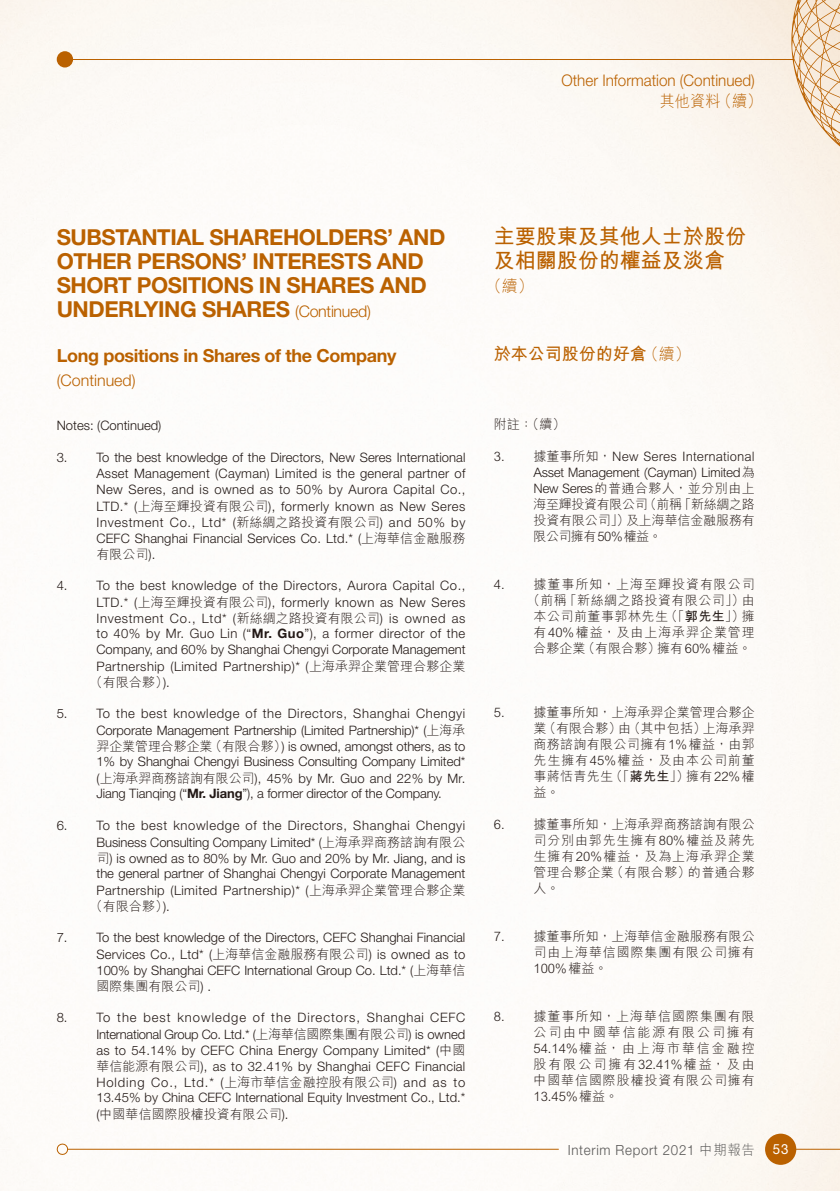
<style>
.page{position:relative;width:840px;height:1191px;background:#fff}
.page>*{position:absolute;margin:0;border:0;box-sizing:border-box;transform-origin:0 0}
.Subhead_1{font:700 22px/24px "Helvetica Neue LT Std";letter-spacing:-.02em;color:#ba6100}
.副標題1{font:700 21px/24px "M Hei HK";color:#ba6100}
.Subhead_2{font:700 18px "Helvetica Neue LT Std";letter-spacing:-.02em;color:#ba6100}
.副標題2{font:700 17px "M Hei HK";color:#ba6100}
.Subhead_2-2{font:300 16px "Helvetica Neue LT Std";color:#ba6100;scale:.95 1}
.Subhead_2-3{font:300 16px "Helvetica Neue LT Std";color:#ba6100}
.副標題1-2{font:300 16px "M Hei HK";color:#ba6100;scale:.95 1}
.副標題1-3{font:300 16px "M Hei HK";color:#ba6100}
.t1{font:300 14px "Helvetica Neue LT Std";letter-spacing:.05em;color:#595857;scale:.95 1}
.t2{font:14px "Helvetica Neue LT Std";color:#fff;scale:.95 1}
.Notes{font:300 13px/16px "Helvetica Neue LT Std";color:#231916;text-align:justify}
.附註{font:300 13px/16px "M Hei HK";letter-spacing:.035em;color:#231916;text-align:justify}
.Notes-2{font:300 13px/16px "Helvetica Neue LT Std";letter-spacing:.035em;color:#231916}
.Notes-3{font:300 13px "Helvetica Neue LT Std";letter-spacing:.05em;color:#231916}
.Notes-4{font:300 13px "M Hei HK";color:#231916}
.s1{font-weight:300;font-size:16px}
.s2{font-family:"M Hei HK"}
.s3{font-weight:700}
.s4{font-family:"Helvetica Neue LT Std"}
</style>
<div class="page">
<img style="left:1px;top:0;width:838px;height:1191px">
<hr style="left:68px;top:1148px;width:490px;height:1px;background:#ba6100">
<svg style="left:56px;top:1142px;width:13px;height:13px"></svg>
<hr style="left:790px;top:1148px;width:49px;height:1px;background:#ba6100">
<div style="left:764px;top:1133px;width:31px;height:31px;background:#ba6100;border-radius:50%"></div>
<div style="left:57px;top:51px;width:16px;height:16px;background:#ba6100;border-radius:50%"></div>
<hr style="left:72px;top:59px;width:721px;height:1px;background:#ba6100">
<svg style="left:789px;top:0;width:50px;height:175px"></svg>
<p class="Subhead_2-2" style="left:561px;top:70px;width:205px">Other Information (Continued)</p>
<p class="副標題1-2" style="left:659px;top:93px;width:110px">其他資料（續）</p>
<p class="Subhead_1" style="left:57px;top:225px;width:390px">SUBSTANTIAL SHAREHOLDERS’ AND<br>OTHER PERSONS’ INTERESTS AND<br>SHORT POSITIONS IN SHARES AND<br>UNDERLYING SHARES <span class="s1">(Continued)</span></p>
<p class="Subhead_2" style="left:57px;top:344px;width:341px">Long positions in Shares of the Company</p>
<p class="Subhead_2-3" style="left:57px;top:370px;width:80px">(Continued)</p>
<p class="Notes" style="left:57px;top:417px;width:106px">Notes: (Continued)</p>
<p class="Notes" style="left:96px;top:449px;width:370px;text-indent:-40px">3. To the best knowledge of the Directors, New Seres International Asset Management (Cayman) Limited is the general partner of New Seres, and is owned as to 50% by Aurora Capital Co., LTD.* (<span class="s2">上海至輝投資有限公司</span>), formerly known as New Seres Investment Co., Ltd* (<span class="s2">新絲綢之路投資有限公司</span>) and 50% by CEFC Shanghai Financial Services Co. Ltd.* (<span class="s2">上海華信金融服務有限公司</span>).</p>
<p class="Notes-2" style="left:57px;top:577px;width:410px">4. To the best knowledge of the Directors, Aurora Capital Co.,</p>
<p class="Notes-2" style="left:96px;top:593px;width:370px">LTD.* (<span class="s2">上海至輝投資有限公司</span>), formerly known as New Seres</p>
<p class="Notes-3" style="left:96px;top:610px;width:370px">Investment Co., Ltd* (<span class="s2">新絲綢之路投資有限公司</span>) is owned as</p>
<p class="Notes-2" style="left:96px;top:625px;width:370px">to 40% by Mr. Guo Lin (“<span class="s3">Mr. Guo</span>”), a former director of the</p>
<p class="Notes" style="left:96px;top:641px;width:370px">Company, and 60% by Shanghai Chengyi Corporate Management</p>
<p class="Notes-2" style="left:96px;top:657px;width:370px">Partnership (Limited Partnership)* (<span class="s2">上海承羿企業管理合夥企業</span></p>
<p class="Notes-4" style="left:90px;top:675px;width:81px">（有限合夥）<span class="s4">).</span></p>
<p class="Notes" style="left:96px;top:705px;width:370px;text-indent:-40px">5. To the best knowledge of the Directors, Shanghai Chengyi Corporate Management Partnership (Limited Partnership)* (<span class="s2">上海承羿企業管理合夥企業（有限合夥）</span>) is owned, amongst others, as to 1% by Shanghai Chengyi Business Consulting Company Limited*</p>
<p class="Notes" style="left:96px;top:770px;width:370px;line-height:15.2px">(<span class="s2">上海承羿商務諮詢有限公司</span>), 45% by Mr. Guo and 22% by Mr.<br>Jiang Tianqing (“<span class="s3">Mr. Jiang</span>”), a former director of the Company.</p>
<p class="Notes" style="left:96px;top:817px;width:370px;text-indent:-40px">6. To the best knowledge of the Directors, Shanghai Chengyi Business Consulting Company Limited* (<span class="s2">上海承羿商務諮詢有限公司</span>) is owned as to 80% by Mr. Guo and 20% by Mr. Jiang, and is the general partner of Shanghai Chengyi Corporate Management</p>
<p class="Notes-2" style="left:90px;top:881px;width:377px;text-indent:6px">Partnership (Limited Partnership)* (<span class="s2">上海承羿企業管理合夥企業（有限合夥）</span>).</p>
<p class="Notes" style="left:96px;top:929px;width:370px;text-indent:-40px">7. To the best knowledge of the Directors, CEFC Shanghai Financial Services Co., Ltd* (<span class="s2">上海華信金融服務有限公司</span>) is owned as to 100% by Shanghai CEFC International Group Co. Ltd.* (<span class="s2">上海華信國際集團有限公司</span>) .</p>
<p class="Notes" style="left:96px;top:1009px;width:370px;text-indent:-40px">8. To the best knowledge of the Directors, Shanghai CEFC International Group Co. Ltd.* (<span class="s2">上海華信國際集團有限公司</span>) is owned as to 54.14% by CEFC China Energy Company Limited* (<span class="s2">中國華信能源有限公司</span>), as to 32.41% by Shanghai CEFC Financial Holding Co., Ltd.* (<span class="s2">上海市華信金融控股有限公司</span>) and as to 13.45% by China CEFC International Equity Investment Co., Ltd.*</p>
<p class="Notes-4" style="left:96px;top:1107px;width:193px"><span class="s4">(</span>中國華信國際股權投資有限公司<span class="s4">).</span></p>
<p class="副標題1" style="left:493px;top:222px;width:253px">主要股東及其他人士於股份及相關股份的權益及淡倉</p>
<p class="副標題1-3" style="left:485px;top:277px;width:49px">（續）</p>
<p class="副標題2" style="left:493px;top:341px;width:198px">於本公司股份的好倉<span class="s1">（續）</span></p>
<p class="附註" style="left:493px;top:416px;width:73px">附註：（續）</p>
<p class="附註" style="left:533px;top:448px;width:223px;text-indent:-40px">3. 據董事所知，New Seres International Asset Management (Cayman) Limited為New Seres的普通合夥人，並分別由上海至輝投資有限公司（前稱「新絲綢之路投資有限公司」）及上海華信金融服務有限公司擁有50%權益。</p>
<p class="附註" style="left:493px;top:576px;width:262px;text-align:right">4. 據董事所知，上海至輝投資有限公司（前稱「新絲綢之路投資有限公司」）由<br>本公司前董事郭林先生（「<span class="s3">郭先生</span>」）擁有40%權益，及由上海承羿企業管理<br>合夥企業（有限合夥）擁有60%權益。</p>
<p class="附註" style="left:533px;top:704px;width:223px;text-indent:-40px">5. 據董事所知，上海承羿企業管理合夥企業（有限合夥）由（其中包括）上海承羿商務諮詢有限公司擁有1%權益，由郭先生擁有45%權益，及由本公司前董事蔣恬青先生（「<span class="s3">蔣先生</span>」）擁有22%權益。</p>
<p class="附註" style="left:533px;top:816px;width:223px;text-indent:-40px">6. 據董事所知，上海承羿商務諮詢有限公司分別由郭先生擁有80%權益及蔣先生擁有20%權益，及為上海承羿企業管理合夥企業（有限合夥）的普通合夥人。</p>
<p class="附註" style="left:533px;top:928px;width:223px;text-indent:-40px">7. 據董事所知，上海華信金融服務有限公司由上海華信國際集團有限公司擁有100%權益。</p>
<p class="附註" style="left:533px;top:1008px;width:223px;text-indent:-40px">8. 據董事所知，上海華信國際集團有限公司由中國華信能源有限公司擁有54.14%權益，由上海市華信金融控股有限公司擁有32.41%權益，及由中國華信國際股權投資有限公司擁有13.45%權益。</p>
<p class="t1" style="left:567px;top:1141px;width:198px">Interim Report 2021 <span class="s2">中期報告</span></p>
<p class="t2" style="left:772px;top:1140px;width:18px">53</p>
</div>
